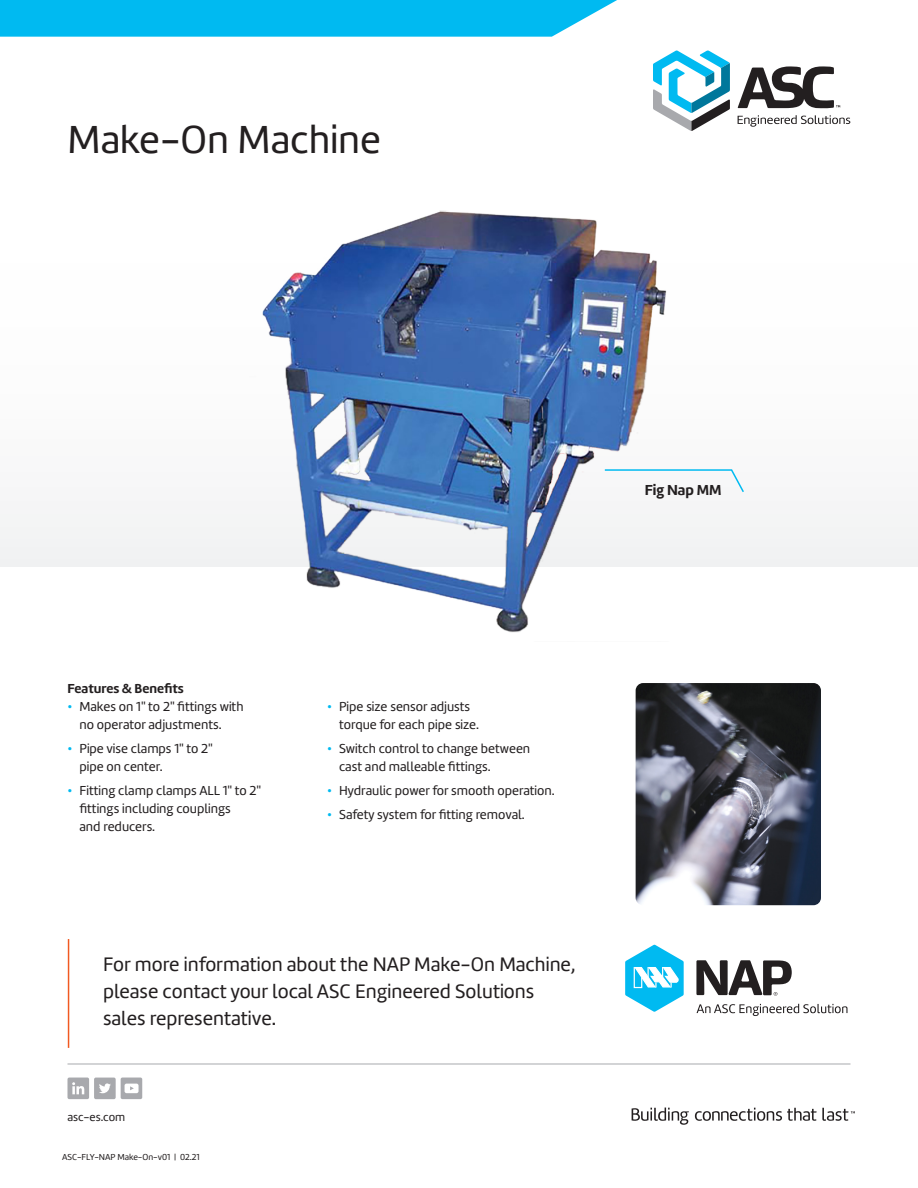
<style>
.page{position:relative;width:918px;height:1188px;background:#fff}
.page>*{position:absolute;margin:0;border:0;box-sizing:border-box;transform-origin:0 0}
.Title_-_Document{font:40.5px "Marine";color:#231f20}
.Callout_-_Call_to_ac{font:20.25px/27px "Marine";color:#231f20}
.t1{font:700 15px "Marine";color:#231f20}
.t2{font:13.5px/18px "Marine";color:#231f20}
.Body_-_Title{font:700 13.5px "Marine";color:#231f20}
.t3{font:12px "Marine";color:#231f20}
.Submittal_Code_Date{font:9px "Marine";color:#231f20}
.s1{color:#00baf1}
</style>
<div class="page">
<svg style="left:632px;top:1108px;width:223px;height:17px"></svg>
<div style="left:94px;top:1078px;width:22px;height:21px;background:#a8a9ad;border-radius:2px"></div>
<svg style="left:99px;top:1083px;width:12px;height:10px"></svg>
<div style="left:68px;top:1078px;width:21px;height:21px;background:#a8a9ad;border-radius:2px"></div>
<svg style="left:72px;top:1082px;width:12px;height:12px"></svg>
<div style="left:121px;top:1078px;width:21px;height:21px;background:#a8a9ad;border-radius:2px"></div>
<svg style="left:125px;top:1084px;width:14px;height:9px"></svg>
<hr style="left:68px;top:1064px;width:782px;height:1px;background:#a8a9ad">
<svg style="left:738px;top:66px;width:112px;height:61px"></svg>
<svg style="left:653px;top:50px;width:77px;height:81px"></svg>
<svg style="left:0;top:0;width:617px;height:37px;background:#0fbef1"></svg>
<hr style="left:68px;top:939px;width:1px;height:109px;background:#f15921">
<svg style="left:674px;top:469px;width:70px;height:24px"></svg>
<img style="left:636px;top:683px;width:185px;height:222px">
<svg style="left:697px;top:1004px;width:151px;height:12px"></svg>
<svg style="left:625px;top:945px;width:59px;height:67px"></svg>
<svg style="left:696px;top:960px;width:96px;height:36px"></svg>
<img style="left:249px;top:210px;width:425px;height:423px">
<p class="Title_-_Document" style="left:68px;top:114px;width:315px">Make-On Machine</p>
<p class="t1" style="left:645px;top:480px;width:78px">Fig Nap MM</p>
<p class="Body_-_Title" style="left:68px;top:679px;width:118px">Features &amp; Benefits</p>
<p class="t2" style="left:80px;top:697px;width:166px;text-indent:-12px"><span class="s1">•</span> Makes on 1" to 2" fittings with no operator adjustments.</p>
<p class="t2" style="left:80px;top:739px;width:135px;text-indent:-12px"><span class="s1">•</span> Pipe vise clamps 1" to 2" pipe on center.</p>
<p class="t2" style="left:80px;top:781px;width:183px;text-indent:-12px"><span class="s1">•</span> Fitting clamp clamps ALL 1" to 2" fittings including couplings<br>and reducers.</p>
<p class="t2" style="left:339px;top:697px;width:142px;text-indent:-12px"><span class="s1">•</span> Pipe size sensor adjusts torque for each pipe size.</p>
<p class="t2" style="left:339px;top:739px;width:193px;text-indent:-12px"><span class="s1">•</span> Switch control to change between cast and malleable fittings.</p>
<p class="t2" style="left:327px;top:781px;width:229px"><span class="s1">•</span> Hydraulic power for smooth operation.</p>
<p class="t2" style="left:327px;top:805px;width:199px"><span class="s1">•</span> Safety system for fitting removal.</p>
<p class="Callout_-_Call_to_ac" style="left:103px;top:951px;width:474px">For more information about the NAP Make-On Machine, please contact your local ASC Engineered Solutions sales representative.</p>
<p class="t3" style="left:68px;top:1109px;width:59px">asc-es.com</p>
<p class="Submittal_Code_Date" style="left:62px;top:1151px;width:139px">ASC-FLY-NAP Make-On-v01 | 02.21</p>
</div>
